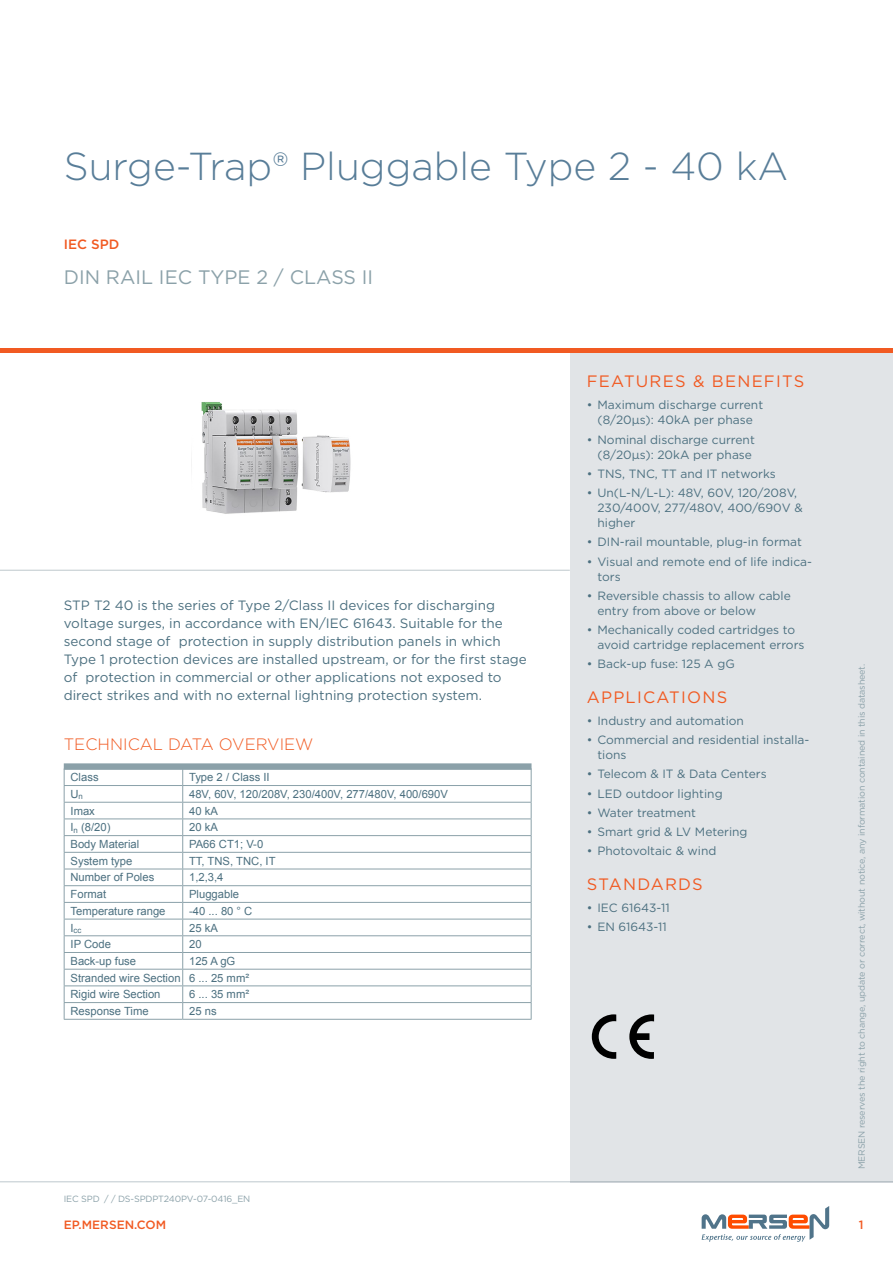
<style>
.page{position:relative;width:893px;height:1263px;background:#fff}
.page>*{position:absolute;margin:0;border:0;box-sizing:border-box;transform-origin:0 0}
.t1{font:300 39px "Gotham";color:#587d98}
.t2{font:19.5px "Gotham";color:#8ba1a9}
.t3{font:16.5px "Gotham";letter-spacing:.075em;color:#f15a22}
.t4{font:300 16.5px "Gotham";color:#f15a22}
.t5{font:13.5px/18px "Gotham";color:#4c7080}
.t6{font:500 13.5px "Gotham";color:#f15a22}
.t7{font:12px/15px "Gotham";color:#4c7080}
.t8{font:500 12px "Gotham";color:#f15a22}
.t9{font:11.25px/16.6px "Arial";color:#4c7080}
.t10{font:9px "Gotham";letter-spacing:-.015em;color:#8ba1a9}
.t11{font:7.8px "Arial";color:#4c7080}
</style>
<div class="page">
<hr style="left:0;top:1181px;width:893px;height:1px;background:#bec8cd">
<div style="left:570px;top:353px;width:323px;height:829px;background:#e1e4e7"></div>
<hr style="left:0;top:349px;width:893px;height:4px;background:#f15a22">
<hr style="left:0;top:570px;width:570px;height:1px;background:#bec8cd">
<svg style="left:629px;top:1014px;width:25px;height:45px"></svg>
<svg style="left:592px;top:1014px;width:24px;height:45px"></svg>
<svg style="left:702px;top:1206px;width:127px;height:36px"></svg>
<div style="left:64px;top:763px;width:467px;height:7px;background:#8ba1a9"></div>
<hr style="left:64px;top:785px;width:119px;height:1px;background:#8ba1a9">
<hr style="left:183px;top:785px;width:348px;height:1px;background:#8ba1a9">
<hr style="left:64px;top:802px;width:119px;height:1px;background:#8ba1a9">
<hr style="left:183px;top:802px;width:348px;height:1px;background:#8ba1a9">
<hr style="left:64px;top:818px;width:119px;height:1px;background:#8ba1a9">
<hr style="left:183px;top:818px;width:348px;height:1px;background:#8ba1a9">
<hr style="left:64px;top:835px;width:119px;height:1px;background:#8ba1a9">
<hr style="left:183px;top:835px;width:348px;height:1px;background:#8ba1a9">
<hr style="left:64px;top:852px;width:119px;height:1px;background:#8ba1a9">
<hr style="left:183px;top:852px;width:348px;height:1px;background:#8ba1a9">
<hr style="left:64px;top:869px;width:119px;height:1px;background:#8ba1a9">
<hr style="left:183px;top:869px;width:348px;height:1px;background:#8ba1a9">
<hr style="left:64px;top:885px;width:119px;height:1px;background:#8ba1a9">
<hr style="left:183px;top:885px;width:348px;height:1px;background:#8ba1a9">
<hr style="left:64px;top:902px;width:119px;height:1px;background:#8ba1a9">
<hr style="left:183px;top:902px;width:348px;height:1px;background:#8ba1a9">
<hr style="left:64px;top:919px;width:119px;height:1px;background:#8ba1a9">
<hr style="left:183px;top:919px;width:348px;height:1px;background:#8ba1a9">
<hr style="left:64px;top:935px;width:119px;height:1px;background:#8ba1a9">
<hr style="left:183px;top:935px;width:348px;height:1px;background:#8ba1a9">
<hr style="left:64px;top:952px;width:119px;height:1px;background:#8ba1a9">
<hr style="left:183px;top:952px;width:348px;height:1px;background:#8ba1a9">
<hr style="left:64px;top:969px;width:119px;height:1px;background:#8ba1a9">
<hr style="left:183px;top:969px;width:348px;height:1px;background:#8ba1a9">
<hr style="left:64px;top:985px;width:119px;height:1px;background:#8ba1a9">
<hr style="left:183px;top:985px;width:348px;height:1px;background:#8ba1a9">
<hr style="left:64px;top:1002px;width:119px;height:1px;background:#8ba1a9">
<svg style="left:64px;top:770px;width:1px;height:249px"></svg>
<hr style="left:64px;top:1019px;width:119px;height:1px;background:#8ba1a9">
<hr style="left:183px;top:1002px;width:348px;height:1px;background:#8ba1a9">
<svg style="left:182px;top:770px;width:1px;height:249px"></svg>
<svg style="left:531px;top:769px;width:1px;height:250px"></svg>
<hr style="left:183px;top:1019px;width:348px;height:1px;background:#8ba1a9">
<img style="left:191px;top:402px;width:160px;height:112px">
<h1 class="t1" style="left:64px;top:142px;width:726px">Surge-Trap® Pluggable Type 2 - 40 kA</h1>
<p class="t6" style="left:64px;top:235px;width:57px">IEC SPD</p>
<h2 class="t2" style="left:64px;top:264px;width:311px">DIN RAIL IEC TYPE 2 / CLASS II</h2>
<p class="t5" style="left:64px;top:596px;width:464px">STP T2 40 is the series of Type 2/Class II devices for discharging voltage surges, in accordance with EN/IEC 61643. Suitable for the second stage of protection in supply distribution panels in which Type 1 protection devices are installed upstream, or for the first stage of protection in commercial or other applications not exposed to direct strikes and with no external lightning protection system.</p>
<h3 class="t4" style="left:64px;top:733px;width:251px">TECHNICAL DATA OVERVIEW</h3>
<p class="t9" style="left:71px;top:769px;width:30px">Class</p>
<p class="t9" style="left:189px;top:769px;width:82px">Type 2 / Class II</p>
<p class="t9" style="left:71px;top:786px;width:14px">U<sub>n</sub></p>
<p class="t9" style="left:189px;top:786px;width:260px">48V, 60V, 120/208V, 230/400V, 277/480V, 400/690V</p>
<p class="t9" style="left:71px;top:802px;width:26px">Imax</p>
<p class="t9" style="left:189px;top:802px;width:30px">40 kA</p>
<p class="t9" style="left:71px;top:819px;width:42px">I<sub>n</sub> (8/20)</p>
<p class="t9" style="left:189px;top:819px;width:30px">20 kA</p>
<p class="t9" style="left:71px;top:836px;width:70px">Body Material</p>
<p class="t9" style="left:189px;top:836px;width:76px">PA66 CT1; V-0</p>
<p class="t9" style="left:71px;top:852px;width:63px">System type</p>
<p class="t9" style="left:189px;top:852px;width:88px">TT, TNS, TNC, IT</p>
<p class="t9" style="left:71px;top:869px;width:85px">Number of Poles</p>
<p class="t9" style="left:189px;top:869px;width:36px">1,2,3,4</p>
<p class="t9" style="left:71px;top:886px;width:37px">Format</p>
<p class="t9" style="left:189px;top:886px;width:52px">Pluggable</p>
<p class="t9" style="left:71px;top:903px;width:97px">Temperature range</p>
<p class="t9" style="left:189px;top:903px;width:65px">-40 ... 80 ° C</p>
<p class="t11" style="left:71px;top:925px;width:12px"><sup>I</sup>cc</p>
<p class="t9" style="left:189px;top:919px;width:30px">25 kA</p>
<p class="t9" style="left:71px;top:936px;width:42px">IP Code</p>
<p class="t9" style="left:189px;top:936px;width:14px">20</p>
<p class="t9" style="left:71px;top:953px;width:67px">Back-up fuse</p>
<p class="t9" style="left:71px;top:953px;width:180px;text-indent:119px">125 A gG<br>Stranded wire Section 6 ... 25 mm²<br>Rigid wire Section</p>
<p class="t9" style="left:189px;top:986px;width:62px">6 ... 35 mm²</p>
<p class="t9" style="left:71px;top:1003px;width:80px">Response Time</p>
<p class="t9" style="left:189px;top:1003px;width:29px">25 ns</p>
<h3 class="t3" style="left:587px;top:371px;width:219px">FEATURES &amp; BENEFITS</h3>
<p class="t7" style="left:587px;top:397px;width:178px;text-align:center">• Maximum discharge current (8/20μs): 40kA per phase</p>
<p class="t7" style="left:587px;top:432px;width:170px;text-align:right">• Nominal discharge current (8/20μs): 20kA per phase</p>
<p class="t7" style="left:587px;top:466px;width:191px">• TNS, TNC, TT and IT networks</p>
<p class="t7" style="left:597px;top:485px;width:207px;text-indent:-11px">• Un(L-N/L-L): 48V, 60V, 120/208V,<br>230/400V, 277/480V, 400/690V &amp; higher</p>
<p class="t7" style="left:587px;top:534px;width:217px">• DIN-rail mountable, plug-in format</p>
<p class="t7" style="left:597px;top:554px;width:216px;text-indent:-11px">• Visual and remote end of life indica&shy;tors</p>
<p class="t7" style="left:597px;top:588px;width:195px;text-indent:-11px">• Reversible chassis to allow cable entry from above or below</p>
<p class="t7" style="left:597px;top:622px;width:209px;text-indent:-11px">• Mechanically coded cartridges to avoid cartridge replacement errors</p>
<p class="t7" style="left:587px;top:656px;width:149px">• Back-up fuse: 125 A gG</p>
<h3 class="t3" style="left:587px;top:686px;width:142px">APPLICATIONS</h3>
<p class="t7" style="left:587px;top:713px;width:159px">• Industry and automation</p>
<p class="t7" style="left:597px;top:732px;width:213px;text-indent:-11px">• Commercial and residential installa&shy;tions</p>
<p class="t7" style="left:587px;top:766px;width:181px">• Telecom &amp; IT &amp; Data Centers</p>
<p class="t7" style="left:587px;top:785px;width:137px">• LED outdoor lighting</p>
<p class="t7" style="left:587px;top:805px;width:111px">• Water treatment</p>
<p class="t7" style="left:587px;top:824px;width:162px">• Smart grid &amp; LV Metering</p>
<p class="t7" style="left:587px;top:843px;width:131px">• Photovoltaic &amp; wind</p>
<h3 class="t3" style="left:587px;top:873px;width:117px">STANDARDS</h3>
<p class="t7" style="left:587px;top:900px;width:84px">• IEC 61643-11</p>
<p class="t7" style="left:587px;top:919px;width:81px">• EN 61643-11</p>
<p class="t10" style="left:856px;top:1169px;width:507px;rotate:-90deg">MERSEN reserves the right to change, update or correct, without notice, any information contained in this datasheet.</p>
<p class="t10" style="left:64px;top:1193px;width:188px">IEC SPD / / DS-SPDPT240PV-07-0416_EN</p>
<p class="t8" style="left:64px;top:1217px;width:104px">EP.MERSEN.COM</p>
<p class="t8" style="left:859px;top:1217px;width:6px">1</p>
</div>
